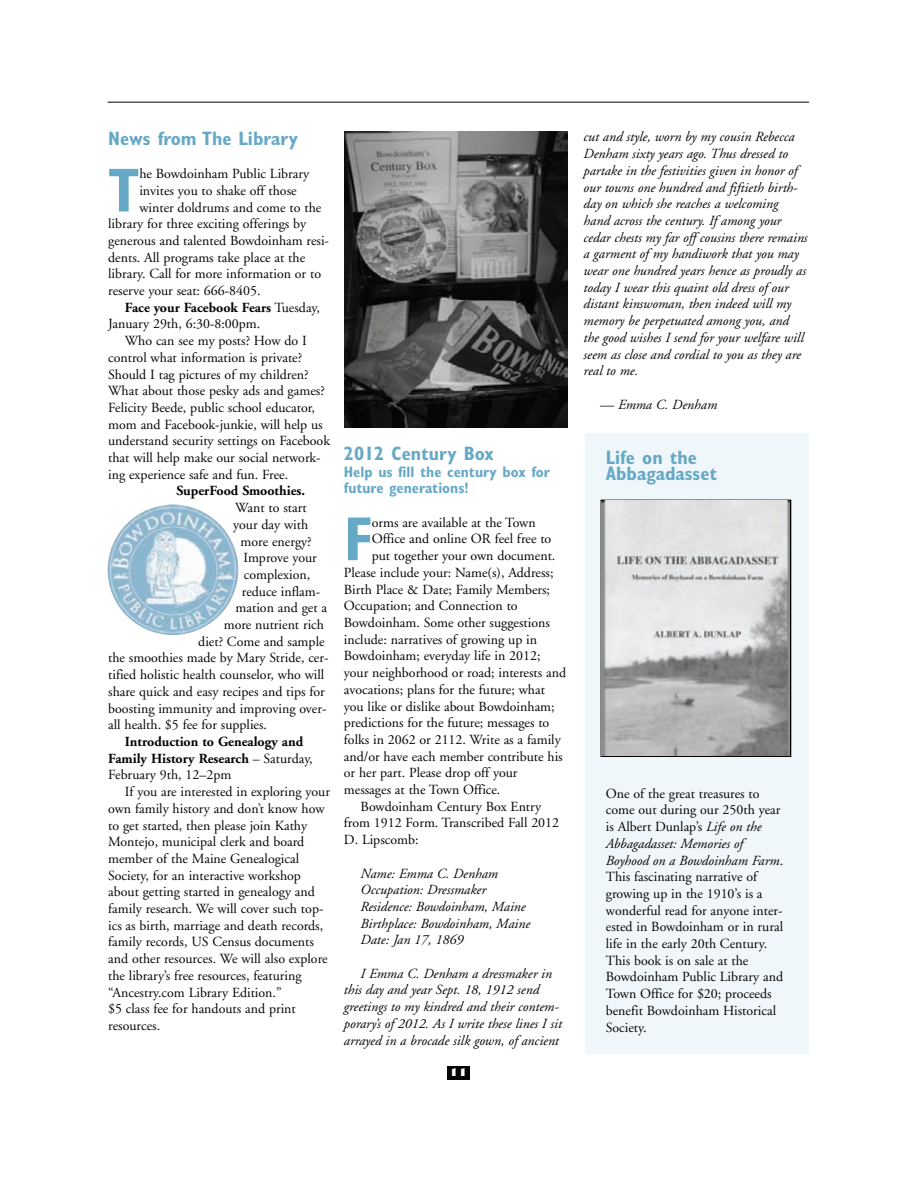
<style>
.page{position:relative;width:918px;height:1188px;background:#fff}
.page>*{position:absolute;margin:0;border:0;box-sizing:border-box;transform-origin:0 0}
.t1{font:700 condensed 62.4px "Gill Sans";color:#66a9c6}
.t2{font:700 condensed 19.5px/16.6px "Gill Sans";color:#66a9c6}
.t3{font:700 condensed 15.3px/16.6px "Gill Sans";color:#66a9c6}
.t4{font:13.95px/16.6px "Adobe Garamond";color:#040503}
.t5{font:italic 13.95px/16.6px "Adobe Garamond";color:#040503}
.t6{font:700 13.95px/16.6px "Adobe Garamond";color:#040503}
.t7{font:800 10.5px "Gill Sans";color:#fff}
.s1{font-weight:400}
.s2{font-style:italic}
</style>
<div class="page">
<div style="left:447px;top:1066px;width:23px;height:13px;background:#040503"></div>
<hr style="left:108px;top:102px;width:701px;height:1px;background:#040503">
<div style="left:585px;top:433px;width:224px;height:621px;background:#f0f7fa"></div>
<img style="left:602px;top:501px;width:188px;height:255px">
<img style="left:108px;top:504px;width:130px;height:131px">
<img style="left:345px;top:131px;width:223px;height:296px">
<h2 class="t2" style="left:108px;top:132px;width:191px">News from The Library</h2>
<h1 class="t1" style="left:108px;top:169px;width:33px">T</h1>
<p class="t4" style="left:139px;top:167px;width:172px">he Bowdoinham Public Library</p>
<p class="t4" style="left:139px;top:183px;width:159px">invites you to shake off those</p>
<p class="t4" style="left:139px;top:200px;width:184px">winter doldrums and come to the</p>
<p class="t4" style="left:108px;top:217px;width:200px">library for three exciting offerings by</p>
<p class="t4" style="left:108px;top:233px;width:222px">generous and talented Bowdoinham resi-</p>
<p class="t4" style="left:108px;top:250px;width:199px">dents. All programs take place at the</p>
<p class="t4" style="left:108px;top:267px;width:214px">library. Call for more information or to</p>
<p class="t4" style="left:108px;top:284px;width:154px">reserve your seat: 666-8405.</p>
<p class="t6" style="left:125px;top:300px;width:197px">Face your Facebook Fears <span class="s1">Tuesday,</span></p>
<p class="t4" style="left:108px;top:317px;width:154px">January 29th, 6:30-8:00pm.</p>
<p class="t4" style="left:125px;top:334px;width:184px">Who can see my posts? How do I</p>
<p class="t4" style="left:108px;top:350px;width:196px">control what information is private?</p>
<p class="t4" style="left:108px;top:367px;width:202px">Should I tag pictures of my children?</p>
<p class="t4" style="left:108px;top:384px;width:218px">What about those pesky ads and games?</p>
<p class="t4" style="left:108px;top:400px;width:208px">Felicity Beede, public school educator,</p>
<p class="t4" style="left:108px;top:417px;width:216px">mom and Facebook-junkie, will help us</p>
<p class="t4" style="left:108px;top:434px;width:223px">understand security settings on Facebook</p>
<p class="t4" style="left:108px;top:451px;width:214px">that will help make our social network-</p>
<p class="t4" style="left:108px;top:467px;width:182px">ing experience safe and fun. Free.</p>
<p class="t6" style="left:176px;top:484px;width:130px">SuperFood Smoothies.</p>
<p class="t4" style="left:235px;top:501px;width:73px">Want to start</p>
<p class="t4" style="left:233px;top:517px;width:77px">your day with</p>
<p class="t4" style="left:241px;top:534px;width:73px">more energy?</p>
<p class="t4" style="left:244px;top:551px;width:75px">Improve your</p>
<p class="t4" style="left:244px;top:568px;width:68px">complexion,</p>
<p class="t4" style="left:242px;top:584px;width:80px">reduce inflam-</p>
<p class="t4" style="left:236px;top:601px;width:93px">mation and get a</p>
<p class="t4" style="left:224px;top:618px;width:102px">more nutrient rich</p>
<p class="t4" style="left:198px;top:634px;width:128px">diet? Come and sample</p>
<p class="t4" style="left:108px;top:651px;width:222px">the smoothies made by Mary Stride, cer-</p>
<p class="t4" style="left:108px;top:668px;width:218px">tified holistic health counselor, who will</p>
<p class="t4" style="left:108px;top:684px;width:218px">share quick and easy recipes and tips for</p>
<p class="t4" style="left:108px;top:701px;width:220px">boosting immunity and improving over-</p>
<p class="t4" style="left:108px;top:718px;width:160px">all health. $5 fee for supplies.</p>
<p class="t6" style="left:108px;top:735px;width:206px;text-indent:17px">Introduction to Genealogy and<br>Family History Research <span class="s1">– Saturday,<br>February 9th, 12–2pm</span></p>
<p class="t4" style="left:108px;top:785px;width:223px;text-indent:17px">If you are interested in exploring your own family history and don’t know how to get started, then please join Kathy Montejo, municipal clerk and board member of the Maine Genealogical Society, for an interactive workshop about getting started in genealogy and family research. We will cover such top&shy;ics as birth, marriage and death records, family records, US Census documents and other resources. We will also explore the library’s free resources, featuring “Ancestry.com Library Edition.”<br>$5 class fee for handouts and print resources.</p>
<h2 class="t2" style="left:344px;top:447px;width:152px">2012 Century Box</h2>
<p class="t3" style="left:344px;top:465px;width:208px">Help us fill the century box for future generations!</p>
<h1 class="t1" style="left:344px;top:518px;width:29px">F</h1>
<p class="t4" style="left:372px;top:515px;width:166px">orms are available at the Town</p>
<p class="t4" style="left:372px;top:532px;width:181px">Office and online OR feel free to</p>
<p class="t4" style="left:372px;top:549px;width:185px">put together your own document.</p>
<p class="t4" style="left:344px;top:565px;width:211px">Please include your: Name(s), Address;</p>
<p class="t4" style="left:344px;top:582px;width:208px">Birth Place &amp; Date; Family Members;</p>
<p class="t4" style="left:344px;top:599px;width:175px">Occupation; and Connection to</p>
<p class="t4" style="left:344px;top:616px;width:208px">Bowdoinham. Some other suggestions</p>
<p class="t4" style="left:344px;top:632px;width:195px">include: narratives of growing up in</p>
<p class="t4" style="left:344px;top:649px;width:198px">Bowdoinham; everyday life in 2012;</p>
<p class="t4" style="left:344px;top:666px;width:224px">your neighborhood or road; interests and</p>
<p class="t4" style="left:344px;top:682px;width:203px">avocations; plans for the future; what</p>
<p class="t4" style="left:344px;top:699px;width:212px">you like or dislike about Bowdoinham;</p>
<p class="t4" style="left:344px;top:716px;width:207px">predictions for the future; messages to</p>
<p class="t4" style="left:344px;top:732px;width:218px">folks in 2062 or 2112. Write as a family</p>
<p class="t4" style="left:344px;top:749px;width:220px">and/or have each member contribute his</p>
<p class="t4" style="left:344px;top:766px;width:175px">or her part. Please drop off your</p>
<p class="t4" style="left:344px;top:783px;width:158px">messages at the Town Office.</p>
<p class="t4" style="left:361px;top:799px;width:182px">Bowdoinham Century Box Entry</p>
<p class="t4" style="left:344px;top:816px;width:217px">from 1912 Form. Transcribed Fall 2012</p>
<p class="t4" style="left:344px;top:833px;width:76px">D. Lipscomb:</p>
<p class="t5" style="left:361px;top:866px;width:171px">Name: Emma C. Denham<br>Occupation: Dressmaker<br>Residence: Bowdoinham, Maine<br>Birthplace: Bowdoinham, Maine<br>Date: Jan 17, 1869</p>
<p class="t5" style="left:344px;top:966px;width:220px;text-indent:17px">I Emma C. Denham a dressmaker in this day and year Sept. 18, 1912 send greetings to my kindred and their contem&shy;porary’s of 2012. As I write these lines I sit arrayed in a brocade silk gown, of ancient</p>
<p class="t7" style="left:449px;top:1068px;width:19px">11</p>
<p class="t5" style="left:584px;top:130px;width:226px">cut and style, worn by my cousin Rebecca Denham sixty years ago. Thus dressed to partake in the festivities given in honor of our towns one hundred and fiftieth birth&shy;day on which she reaches a welcoming hand across the century. If among your cedar chests my far off cousins there remains a garment of my handiwork that you may wear one hundred years hence as proudly as today I wear this quaint old dress of our distant kinswoman, then indeed will my memory be perpetuated among you, and the good wishes I send for your welfare will seem as close and cordial to you as they are real to me.</p>
<p class="t5" style="left:600px;top:397px;width:118px">— Emma C. Denham</p>
<h2 class="t2" style="left:606px;top:451px;width:113px">Life on the<br>Abbagadasset</h2>
<p class="t4" style="left:606px;top:786px;width:179px">One of the great treasures to come out during our 250th year is Albert Dunlap’s <span class="s2">Life on the<br>Abbagadasset: Memories of<br>Boyhood on a Bowdoinham Farm</span>.<br>This fascinating narrative of growing up in the 1910’s is a wonderful read for anyone inter&shy;ested in Bowdoinham or in rural life in the early 20th Century.<br>This book is on sale at the<br>Bowdoinham Public Library and<br>Town Office for $20; proceeds benefit Bowdoinham Historical<br>Society.</p>
</div>
